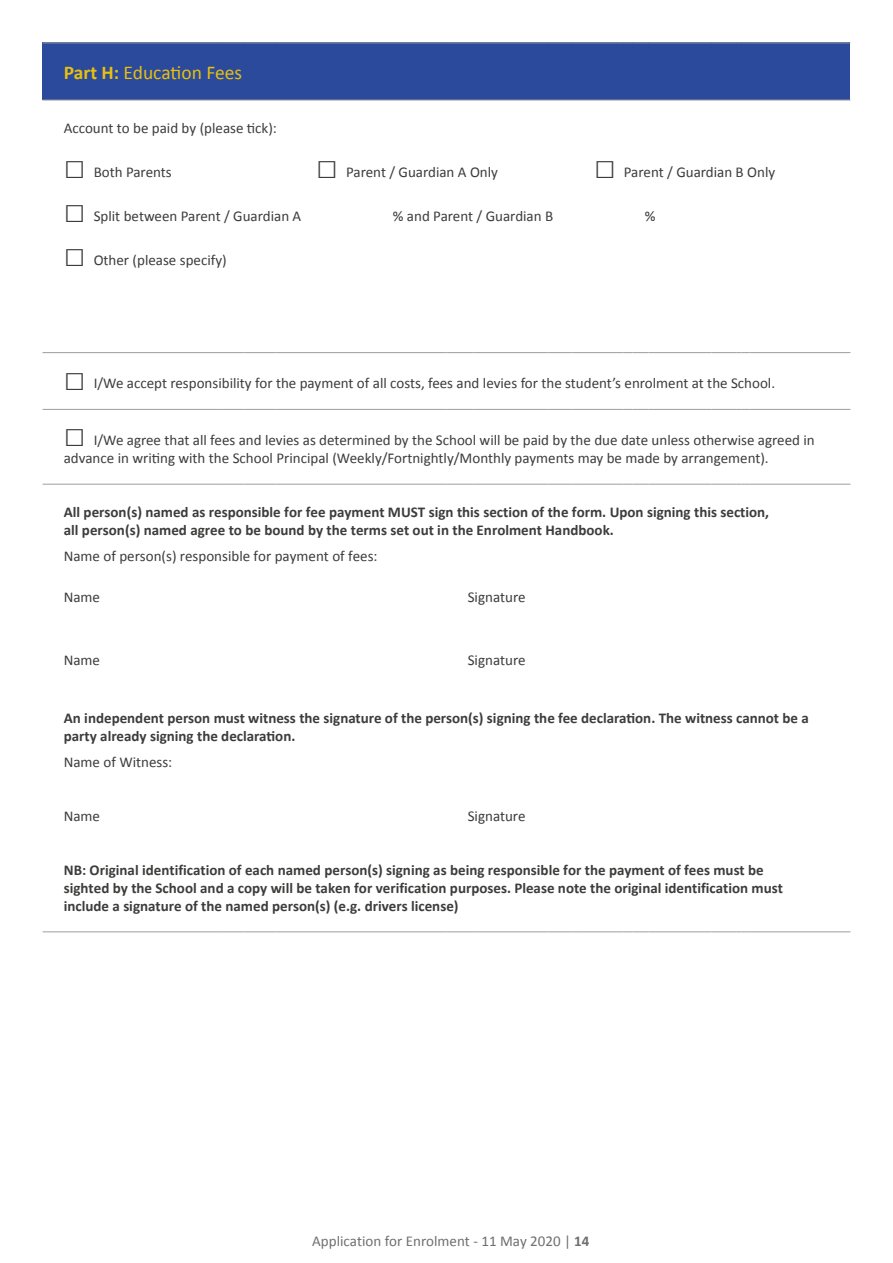
<style>
.page{position:relative;width:893px;height:1263px;background:#fff}
.page>*{position:absolute;margin:0;border:0;box-sizing:border-box;transform-origin:0 0}
.t1{font:19.5px "Calibri";color:#e8c00e}
.t2{font:700 15px/18px "Calibri";color:#3c3c3b}
.t3{font:15px/18px "Calibri";color:#3c3c3b}
.t4{font:15px "Calibri";color:#706f6f}
.s1{font-weight:700}
.s2{font-size:36px}
.s3{font-style:inherit}
</style>
<div class="page">
<div style="left:43px;top:43px;width:807px;height:57px;background:#2b4a9b"></div>
<hr style="left:43px;top:409px;width:178px;height:1px;background:#9d9d9c">
<svg style="left:221px;top:409px;width:23px;height:1px"></svg>
<hr style="left:244px;top:409px;width:32px;height:1px;background:#9d9d9c">
<svg style="left:276px;top:409px;width:19px;height:1px"></svg>
<hr style="left:295px;top:409px;width:101px;height:1px;background:#9d9d9c">
<hr style="left:396px;top:409px;width:42px;height:1px;background:#9d9d9c">
<svg style="left:438px;top:409px;width:36px;height:1px"></svg>
<hr style="left:474px;top:409px;width:73px;height:1px;background:#9d9d9c">
<svg style="left:547px;top:409px;width:32px;height:1px"></svg>
<hr style="left:579px;top:409px;width:44px;height:1px;background:#9d9d9c">
<svg style="left:623px;top:409px;width:25px;height:1px"></svg>
<hr style="left:648px;top:409px;width:51px;height:1px;background:#9d9d9c">
<svg style="left:699px;top:409px;width:50px;height:1px"></svg>
<hr style="left:749px;top:409px;width:101px;height:1px;background:#9d9d9c">
<hr style="left:43px;top:484px;width:178px;height:1px;background:#9d9d9c">
<svg style="left:221px;top:484px;width:23px;height:1px"></svg>
<hr style="left:244px;top:484px;width:32px;height:1px;background:#9d9d9c">
<svg style="left:276px;top:484px;width:19px;height:1px"></svg>
<hr style="left:295px;top:484px;width:101px;height:1px;background:#9d9d9c">
<hr style="left:396px;top:484px;width:42px;height:1px;background:#9d9d9c">
<svg style="left:438px;top:484px;width:36px;height:1px"></svg>
<hr style="left:474px;top:484px;width:73px;height:1px;background:#9d9d9c">
<svg style="left:547px;top:484px;width:32px;height:1px"></svg>
<hr style="left:579px;top:484px;width:44px;height:1px;background:#9d9d9c">
<svg style="left:623px;top:484px;width:25px;height:1px"></svg>
<hr style="left:648px;top:484px;width:51px;height:1px;background:#9d9d9c">
<svg style="left:699px;top:484px;width:50px;height:1px"></svg>
<hr style="left:749px;top:484px;width:101px;height:1px;background:#9d9d9c">
<hr style="left:43px;top:43px;width:178px;height:1px;background:#9d9d9c">
<svg style="left:221px;top:43px;width:23px;height:1px"></svg>
<hr style="left:244px;top:43px;width:32px;height:1px;background:#9d9d9c">
<svg style="left:276px;top:43px;width:19px;height:1px"></svg>
<hr style="left:295px;top:43px;width:101px;height:1px;background:#9d9d9c">
<hr style="left:396px;top:43px;width:42px;height:1px;background:#9d9d9c">
<svg style="left:438px;top:43px;width:36px;height:1px"></svg>
<hr style="left:474px;top:43px;width:73px;height:1px;background:#9d9d9c">
<svg style="left:547px;top:43px;width:32px;height:1px"></svg>
<hr style="left:579px;top:43px;width:44px;height:1px;background:#9d9d9c">
<svg style="left:623px;top:43px;width:25px;height:1px"></svg>
<hr style="left:648px;top:43px;width:51px;height:1px;background:#9d9d9c">
<svg style="left:699px;top:43px;width:50px;height:1px"></svg>
<hr style="left:749px;top:43px;width:101px;height:1px;background:#9d9d9c">
<hr style="left:43px;top:100px;width:178px;height:1px;background:#9d9d9c">
<svg style="left:221px;top:100px;width:23px;height:1px"></svg>
<hr style="left:244px;top:100px;width:32px;height:1px;background:#9d9d9c">
<svg style="left:276px;top:100px;width:19px;height:1px"></svg>
<hr style="left:295px;top:100px;width:101px;height:1px;background:#9d9d9c">
<hr style="left:396px;top:100px;width:42px;height:1px;background:#9d9d9c">
<svg style="left:438px;top:100px;width:36px;height:1px"></svg>
<hr style="left:474px;top:100px;width:73px;height:1px;background:#9d9d9c">
<svg style="left:547px;top:100px;width:32px;height:1px"></svg>
<hr style="left:579px;top:100px;width:44px;height:1px;background:#9d9d9c">
<svg style="left:623px;top:100px;width:25px;height:1px"></svg>
<hr style="left:648px;top:100px;width:51px;height:1px;background:#9d9d9c">
<svg style="left:699px;top:100px;width:50px;height:1px"></svg>
<hr style="left:749px;top:100px;width:101px;height:1px;background:#9d9d9c">
<hr style="left:43px;top:931px;width:178px;height:1px;background:#9d9d9c">
<svg style="left:221px;top:931px;width:23px;height:1px"></svg>
<hr style="left:244px;top:931px;width:32px;height:1px;background:#9d9d9c">
<svg style="left:276px;top:931px;width:19px;height:1px"></svg>
<hr style="left:295px;top:931px;width:101px;height:1px;background:#9d9d9c">
<hr style="left:396px;top:931px;width:42px;height:1px;background:#9d9d9c">
<svg style="left:438px;top:931px;width:36px;height:1px"></svg>
<hr style="left:474px;top:931px;width:73px;height:1px;background:#9d9d9c">
<svg style="left:547px;top:931px;width:32px;height:1px"></svg>
<hr style="left:579px;top:931px;width:44px;height:1px;background:#9d9d9c">
<svg style="left:623px;top:931px;width:25px;height:1px"></svg>
<hr style="left:648px;top:931px;width:51px;height:1px;background:#9d9d9c">
<svg style="left:699px;top:931px;width:50px;height:1px"></svg>
<hr style="left:749px;top:931px;width:101px;height:1px;background:#9d9d9c">
<hr style="left:43px;top:352px;width:178px;height:1px;background:#9d9d9c">
<svg style="left:221px;top:352px;width:23px;height:1px"></svg>
<hr style="left:244px;top:352px;width:32px;height:1px;background:#9d9d9c">
<svg style="left:276px;top:352px;width:19px;height:1px"></svg>
<hr style="left:295px;top:352px;width:101px;height:1px;background:#9d9d9c">
<hr style="left:396px;top:352px;width:42px;height:1px;background:#9d9d9c">
<svg style="left:438px;top:352px;width:36px;height:1px"></svg>
<hr style="left:474px;top:352px;width:73px;height:1px;background:#9d9d9c">
<svg style="left:547px;top:352px;width:32px;height:1px"></svg>
<hr style="left:579px;top:352px;width:44px;height:1px;background:#9d9d9c">
<svg style="left:623px;top:352px;width:25px;height:1px"></svg>
<hr style="left:648px;top:352px;width:51px;height:1px;background:#9d9d9c">
<svg style="left:699px;top:352px;width:50px;height:1px"></svg>
<hr style="left:749px;top:352px;width:101px;height:1px;background:#9d9d9c">
<h1 class="t1" style="left:64px;top:59px;width:180px"><span class="s1">Part H:</span> Education Fees</h1>
<p class="t3" style="left:64px;top:118px;width:215px">Account to be paid by (please tick):</p>
<p class="t3" style="left:64px;top:162px;width:109px"><span class="s2">□</span> Both Parents</p>
<p class="t3" style="left:316px;top:162px;width:183px"><span class="s2">□</span> Parent / Guardian A Only</p>
<p class="t3" style="left:594px;top:162px;width:183px"><span class="s2">□</span> Parent / Guardian B Only</p>
<p class="t3" style="left:64px;top:206px;width:239px"><span class="s2">□</span> Split between Parent / Guardian A</p>
<p class="t3" style="left:393px;top:206px;width:162px">% and Parent / Guardian B</p>
<p class="t3" style="left:645px;top:206px;width:12px">%</p>
<p class="t3" style="left:64px;top:250px;width:165px"><span class="s2">□</span> Other (please specify)</p>
<p class="t3" style="left:64px;top:374px;width:713px"><span class="s2">□</span> I/We accept responsibility for the payment of all costs, fees and levies for the student’s enrolment at the School.</p>
<p class="t3" style="left:64px;top:430px;width:752px"><span class="s2">□</span> I/We agree that all fees and levies as determined by the School will be paid by the due date unless otherwise agreed in advance in writing with the School Principal (Weekly/Fortnightly/Monthly payments may be made by arrangement).</p>
<p class="t2" style="left:64px;top:502px;width:707px">All person(s) named as responsible for fee payment MUST sign this section of the form. Upon signing this section, all person(s) named agree to be bound by the terms set out in the Enrolment Handbook.</p>
<p class="t3" style="left:64px;top:547px;width:315px">Name of person(s) responsible for payment of fees:</p>
<p class="t3" style="left:64px;top:587px;width:38px">Name</p>
<p class="t3" style="left:468px;top:587px;width:59px">Signature</p>
<p class="t3" style="left:64px;top:650px;width:38px">Name</p>
<p class="t3" style="left:468px;top:650px;width:59px">Signature</p>
<p class="t2" style="left:64px;top:708px;width:747px">An independent person must witness the signature of the person(s) signing the fee declaration. The witness cannot be a party already signing the declaration.</p>
<p class="t3" style="left:64px;top:753px;width:110px">Name of Witness:</p>
<p class="t3" style="left:64px;top:806px;width:38px">Name</p>
<p class="t3" style="left:468px;top:806px;width:59px">Signature</p>
<p class="t2" style="left:64px;top:860px;width:721px">NB: Original identification of each named person(s) signing as being responsible for the payment of fees must be sighted by the <span class="s3">S</span>chool and a copy will be taken for verification purposes. Please note the original identification must include a signature of the named person(s) (e.g. drivers license)</p>
<p class="t4" style="left:312px;top:1230px;width:279px">Application for Enrolment - 11 May 2020 | <span class="s1">14</span></p>
</div>
